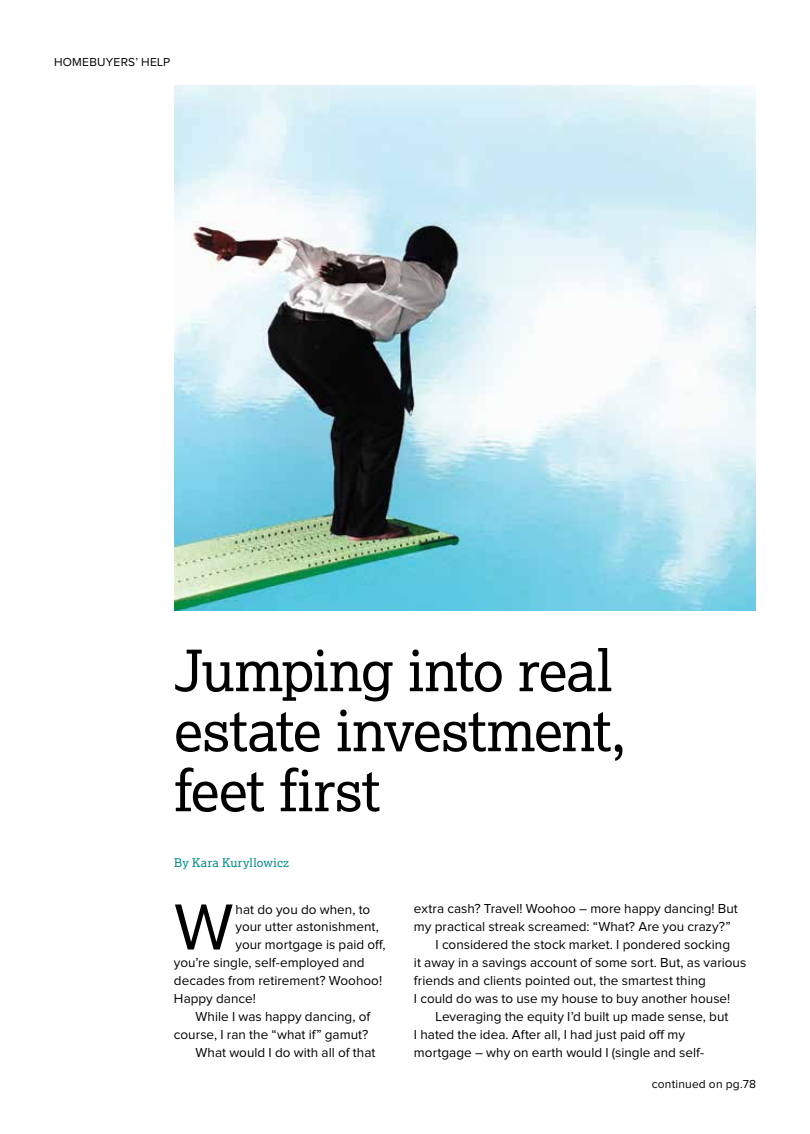
<style>
.page{position:relative;width:810px;height:1134px;background:#fff}
.page>*{position:absolute;margin:0;border:0;box-sizing:border-box;transform-origin:0 0}
.t1{font:67.5px "Proxima Nova";color:#000}
.t2{font:57px/60px "Lexia";letter-spacing:-.02em;color:#000}
.t3{font:13.5px "Proxima Nova";color:#000}
.t4{font:12px "Proxima Nova";letter-spacing:.02em;color:#000}
.t5{font:12px "Lexia";letter-spacing:.02em;color:#008b89}
</style>
<div class="page">
<img style="left:174px;top:86px;width:582px;height:525px">
<p class="t4" style="left:54px;top:57px;width:118px">HOMEBUYERS’ HELP</p>
<h2 class="t2" style="left:174px;top:639px;width:454px">Jumping into real estate investment, feet first</h2>
<p class="t5" style="left:174px;top:855px;width:116px">By Kara Kuryllowicz</p>
<h1 class="t1" style="left:174px;top:896px;width:61px">W</h1>
<p class="t3" style="left:236px;top:903px;width:136px">hat do you do when, to</p>
<p class="t3" style="left:236px;top:921px;width:145px">your utter astonishment,</p>
<p class="t3" style="left:236px;top:939px;width:152px">your mortgage is paid off,</p>
<p class="t3" style="left:174px;top:957px;width:192px">you’re single, self-employed and</p>
<p class="t3" style="left:174px;top:975px;width:210px">decades from retirement? Woohoo!</p>
<p class="t3" style="left:174px;top:993px;width:83px">Happy dance!</p>
<p class="t3" style="left:196px;top:1011px;width:176px">While I was happy dancing, of</p>
<p class="t3" style="left:174px;top:1029px;width:196px">course, I ran the “what if” gamut?</p>
<p class="t3" style="left:196px;top:1047px;width:181px">What would I do with all of that</p>
<p class="t3" style="left:414px;top:903px;width:325px">extra cash? Travel! Woohoo – more happy dancing! But</p>
<p class="t3" style="left:414px;top:921px;width:318px">my practical streak screamed: “What? Are you crazy?”</p>
<p class="t3" style="left:436px;top:939px;width:296px">I considered the stock market. I pondered socking</p>
<p class="t3" style="left:414px;top:957px;width:334px">it away in a savings account of some sort. But, as various</p>
<p class="t3" style="left:414px;top:975px;width:294px">friends and clients pointed out, the smartest thing</p>
<p class="t3" style="left:414px;top:993px;width:318px">I could do was to use my house to buy another house!</p>
<p class="t3" style="left:436px;top:1011px;width:295px">Leveraging the equity I’d built up made sense, but</p>
<p class="t3" style="left:414px;top:1029px;width:272px">I hated the idea. After all, I had just paid off my</p>
<p class="t3" style="left:414px;top:1047px;width:292px">mortgage – why on earth would I (single and self-</p>
<p class="t4" style="left:652px;top:1079px;width:106px">continued on pg.78</p>
</div>
